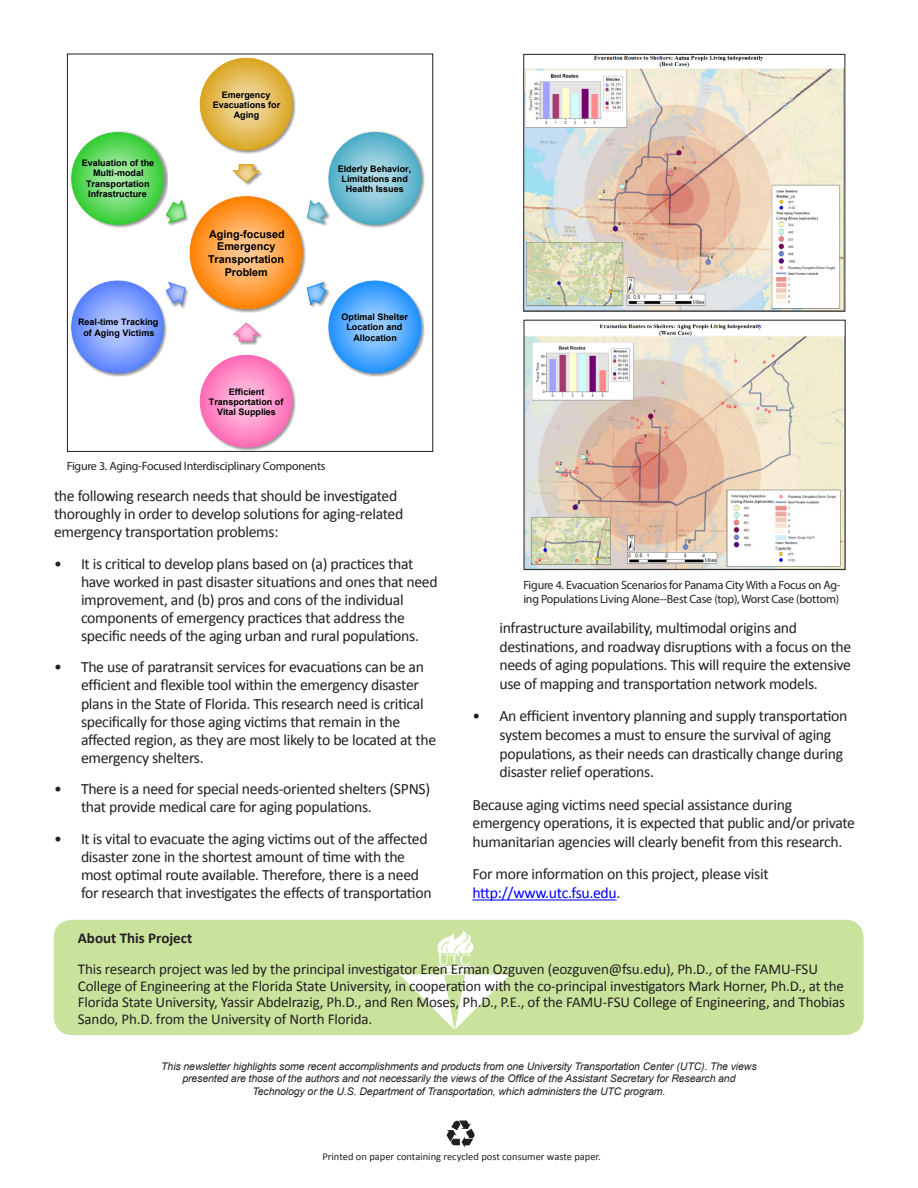
<style>
.page{position:relative;width:918px;height:1188px;background:#fff}
.page>*{position:absolute;margin:0;border:0;box-sizing:border-box;transform-origin:0 0}
.t1{font:16.5px "Minion Pro";color:#fff}
.Body{font:15.75px/18px "Calibri";letter-spacing:-.02em;color:#231f20}
.Body-2{font:15px/16.5px "Calibri";letter-spacing:-.01em;color:#231f20}
.About_this_report{font:700 15px "Calibri";color:#231f20}
.t2{font:12px/13.8px "Myriad Pro";letter-spacing:-.02em;color:#231f20}
.t3{font:700 10.8px/12.9px "Arial";color:#000;text-align:center}
.t4{font:italic 10.5px/12.6px "Arial";letter-spacing:-.01em;color:#231f20;text-align:center}
.t5{font:10.5px "Calibri";color:#231f20}
.t6{font:700 9px/10.2px "Arial";color:#000;text-align:center}
.s1{color:#00f}
</style>
<div class="page">
<svg style="left:447px;top:1120px;width:28px;height:28px"></svg>
<div style="left:54px;top:920px;width:810px;height:115px;background:#c9e39d;border-radius:18px"></div>
<svg style="left:437px;top:930px;width:37px;height:24px"></svg>
<hr style="left:437px;top:966px;width:36px;height:2px;background:#fff">
<svg style="left:400px;top:968px;width:110px;height:62px"></svg>
<hr style="left:445px;top:973px;width:20px;height:2px;background:#fff">
<hr style="left:472px;top:899px;width:145px;height:1px;background:#00f">
<img style="left:525px;top:56px;width:318px;height:254px">
<div style="left:523px;top:54px;width:322px;height:258px;border:1px solid #231f20"></div>
<img style="left:526px;top:324px;width:318px;height:244px">
<svg style="left:189px;top:196px;width:117px;height:116px"></svg>
<svg style="left:190px;top:197px;width:112px;height:112px;background:#fe9f3e"></svg>
<svg style="left:199px;top:57px;width:97px;height:97px"></svg>
<svg style="left:200px;top:58px;width:92px;height:92px;background:#e3ba56"></svg>
<svg style="left:245px;top:172px;width:18px;height:13px"></svg>
<svg style="left:232px;top:164px;width:29px;height:19px"></svg>
<svg style="left:328px;top:132px;width:96px;height:96px"></svg>
<svg style="left:329px;top:133px;width:92px;height:91px;background:#77c0d4"></svg>
<svg style="left:319px;top:200px;width:11px;height:27px"></svg>
<svg style="left:306px;top:199px;width:21px;height:25px"></svg>
<svg style="left:328px;top:280px;width:96px;height:97px"></svg>
<svg style="left:329px;top:281px;width:92px;height:92px;background:#54aafe"></svg>
<svg style="left:327px;top:282px;width:3px;height:26px"></svg>
<svg style="left:306px;top:281px;width:21px;height:26px"></svg>
<svg style="left:199px;top:354px;width:97px;height:96px"></svg>
<svg style="left:200px;top:355px;width:92px;height:92px;background:#fe8dc6"></svg>
<svg style="left:239px;top:334px;width:23px;height:11px"></svg>
<svg style="left:232px;top:322px;width:29px;height:20px"></svg>
<svg style="left:71px;top:280px;width:96px;height:97px"></svg>
<svg style="left:72px;top:281px;width:92px;height:92px;background:#809efe"></svg>
<svg style="left:165px;top:288px;width:23px;height:20px"></svg>
<svg style="left:165px;top:281px;width:21px;height:26px"></svg>
<svg style="left:71px;top:132px;width:96px;height:96px"></svg>
<svg style="left:72px;top:133px;width:92px;height:91px;background:#64d864"></svg>
<svg style="left:165px;top:208px;width:23px;height:19px"></svg>
<svg style="left:165px;top:199px;width:21px;height:25px"></svg>
<div style="left:67px;top:54px;width:366px;height:398px;border:1px solid #231f20"></div>
<p class="t6" style="left:82px;top:158px;width:74px">Evaluation of the<br>Multi-modal<br>Transportation<br>Infrastructure</p>
<p class="t6" style="left:78px;top:317px;width:82px">Real-time Tracking of Aging Victims</p>
<p class="t6" style="left:213px;top:90px;width:69px">Emergency<br>Evacuations for<br>Aging</p>
<p class="t3" style="left:208px;top:227px;width:78px">Aging-focused<br>Emergency<br>Transportation<br>Problem</p>
<p class="t6" style="left:338px;top:163px;width:75px">Elderly Behavior,<br>Limitations and<br>Health Issues</p>
<p class="t6" style="left:342px;top:312px;width:68px">Optimal Shelter<br>Location and<br>Allocation</p>
<p class="t6" style="left:209px;top:387px;width:76px">Efficient<br>Transportation of<br>Vital Supplies</p>
<p class="t2" style="left:67px;top:459px;width:260px">Figure 3. Aging-Focused Interdisciplinary Components</p>
<p class="Body" style="left:54px;top:487px;width:351px">the following research needs that should be investigated thoroughly in order to develop solutions for aging-related emergency transportation problems:</p>
<p class="Body" style="left:81px;top:554px;width:358px;text-indent:-27px">• It is critical to develop plans based on (a) practices that have worked in past disaster situations and ones that need improvement, and (b) pros and cons of the individual components of emergency practices that address the specific needs of the aging urban and rural populations.</p>
<p class="Body" style="left:81px;top:658px;width:357px;text-indent:-27px">• The use of paratransit services for evacuations can be an efficient and flexible tool within the emergency disaster plans in the State of Florida. This research need is critical specifically for those aging victims that remain in the affected region, as they are most likely to be located at the emergency shelters.</p>
<p class="Body" style="left:81px;top:780px;width:351px;text-indent:-27px">• There is a need for special needs-oriented shelters (SPNS) that provide medical care for aging populations.</p>
<p class="Body" style="left:81px;top:830px;width:352px;text-indent:-27px">• It is vital to evacuate the aging victims out of the affected disaster zone in the shortest amount of time with the most optimal route available. Therefore, there is a need for research that investigates the effects of transportation</p>
<p class="t2" style="left:523px;top:578px;width:319px">Figure 4. Evacuation Scenarios for Panama City With a Focus on Ag&shy;ing Populations Living Alone--Best Case (top), Worst Case (bottom)</p>
<p class="Body" style="left:500px;top:618px;width:353px;line-height:18.8px">infrastructure availability, multimodal origins and destinations, and roadway disruptions with a focus on the needs of aging populations. This will require the extensive use of mapping and transportation network models.</p>
<p class="Body" style="left:500px;top:707px;width:350px;line-height:18.8px;text-indent:-27px">• An efficient inventory planning and supply transportation system becomes a must to ensure the survival of aging populations, as their needs can drastically change during disaster relief operations.</p>
<p class="Body" style="left:472px;top:795px;width:384px;line-height:18.8px">Because aging victims need special assistance during emergency operations, it is expected that public and/or private humanitarian agencies will clearly benefit from this research.</p>
<p class="Body" style="left:472px;top:865px;width:298px;line-height:18.8px">For more information on this project, please visit <span class="s1">http://www.utc.fsu.edu</span>.</p>
<p class="About_this_report" style="left:78px;top:928px;width:116px">About This Project</p>
<p class="Body-2" style="left:78px;top:961px;width:769px">This research project was led by the principal investigator Eren Erman Ozguven (eozguven@fsu.edu), Ph.D., of the FAMU-FSU College of Engineering at the Florida State University, in cooperation with the co-principal investigators Mark Horner, Ph.D., at the Florida State University, Yassir Abdelrazig, Ph.D., and Ren Moses, Ph.D., P.E., of the FAMU-FSU College of Engineering, and Thobias Sando, Ph.D. from the University of North Florida.</p>
<p class="t1" style="left:437px;top:948px;width:35px">UTC</p>
<p class="t4" style="left:161px;top:1060px;width:597px">This newsletter highlights some recent accomplishments and products from one University Transportation Center (UTC). The views presented are those of the authors and not necessarily the views of the Office of the Assistant Secretary for Research and<br>Technology or the U.S. Department of Transportation, which administers the UTC program.</p>
<p class="t5" style="left:322px;top:1150px;width:280px">Printed on paper containing recycled post consumer waste paper.</p>
</div>
